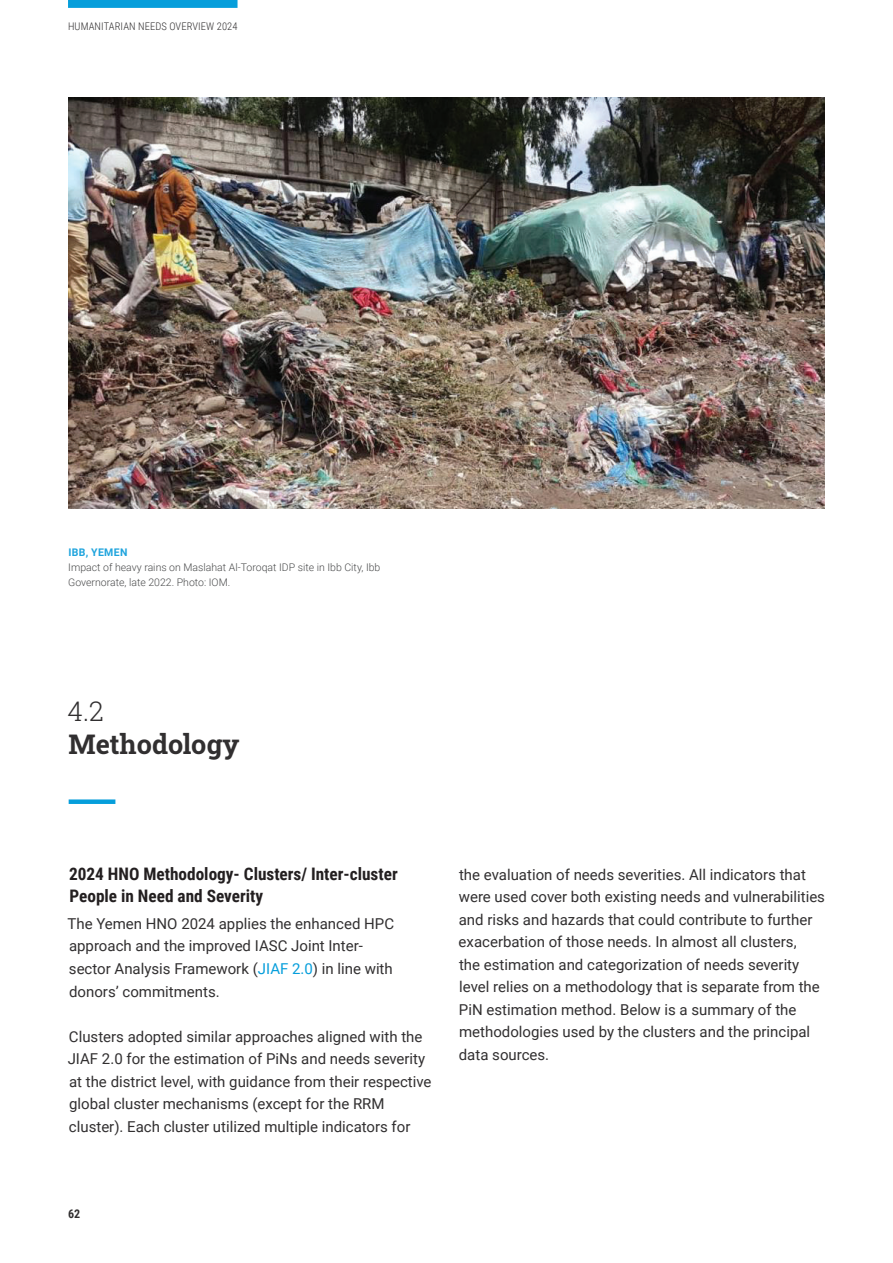
<style>
.page{position:relative;width:893px;height:1263px;background:#fff}
.page>*{position:absolute;margin:0;border:0;box-sizing:border-box;transform-origin:0 0}
.t1{font:27px "Roboto Slab";color:#312f30}
.t2{font:300 27px "Roboto Slab";color:#312f30}
.t3{font:700 17.25px/22.5px "Roboto Condensed";color:#231f20}
.t4{font:15px/22.5px "Roboto";color:#312f30}
.t5{font:700 12px "Roboto Condensed";color:#312f30}
.t6{font:300 10.5px/15px "Roboto";color:#4a4b4c}
.t7{font:300 10.5px "Roboto Condensed";letter-spacing:.01em;color:#312f30}
.t8{font:700 10.5px "Roboto";letter-spacing:.035em;color:#1fa4dd}
.s1{color:#069edb}
</style>
<div class="page">
<div style="left:68px;top:0;width:170px;height:8px;background:#069edb"></div>
<div style="left:69px;top:799px;width:46px;height:5px;background:#069edb"></div>
<img style="left:68px;top:98px;width:757px;height:410px">
<p class="t7" style="left:68px;top:19px;width:171px">HUMANITARIAN NEEDS OVERVIEW 2024</p>
<p class="t8" style="left:68px;top:544px;width:61px">IBB, YEMEN</p>
<p class="t6" style="left:68px;top:559px;width:314px">Impact of heavy rains on Maslahat Al-Toroqat IDP site in Ibb City, Ibb<br>Governorate, late 2022. Photo: IOM.</p>
<h1 class="t2" style="left:68px;top:693px;width:38px">4.2</h1>
<h1 class="t1" style="left:68px;top:726px;width:172px">Methodology</h1>
<p class="t3" style="left:69px;top:862px;width:330px">2024 HNO Methodology- Clusters/ Inter-cluster<br>People in Need and Severity</p>
<p class="t4" style="left:67px;top:912px;width:328px">The Yemen HNO 2024 applies the enhanced HPC approach and the improved IASC Joint Inter&shy;sector Analysis Framework (<span class="s1">JIAF 2.0</span>) in line with donors’ commitments.</p>
<p class="t4" style="left:68px;top:1024px;width:365px">Clusters adopted similar approaches aligned with the JIAF 2.0 for the estimation of PiNs and needs severity at the district level, with guidance from their respective global cluster mechanisms (except for the RRM cluster). Each cluster utilized multiple indicators for</p>
<p class="t4" style="left:459px;top:862px;width:368px">the evaluation of needs severities. All indicators that were used cover both existing needs and vulnerabilities and risks and hazards that could contribute to further exacerbation of those needs. In almost all clusters,<br>the estimation and categorization of needs severity level relies on a methodology that is separate from the PiN estimation method. Below is a summary of the methodologies used by the clusters and the principal data sources.</p>
<p class="t5" style="left:68px;top:1205px;width:14px">62</p>
</div>
